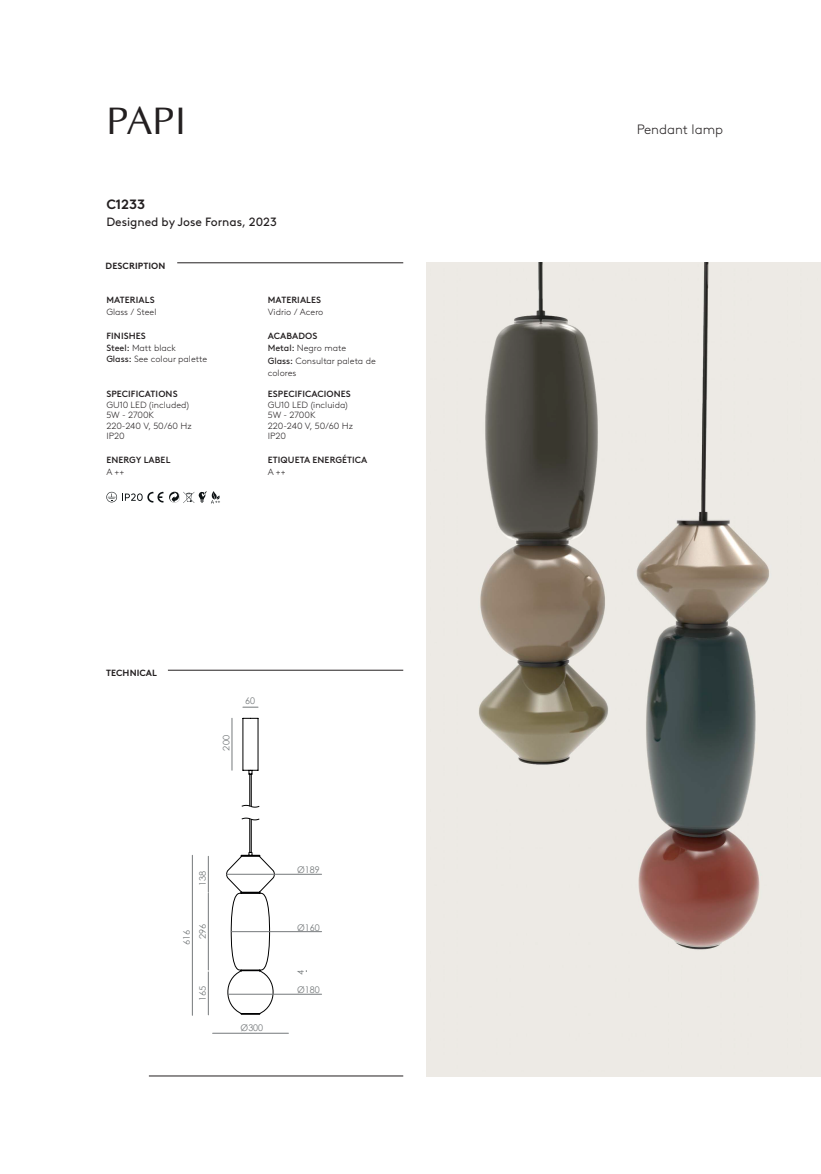
<style>
.page{position:relative;width:821px;height:1174px;background:#fff}
.page>*{position:absolute;margin:0;border:0;box-sizing:border-box;transform-origin:0 0}
.t1{font:39.15px "Optima";color:#231f20}
.t2{font:300 13.5px "Brown LL";color:#231f20}
.t3{font:700 13.5px "Brown LL";color:#231f20}
.t4{font:12px "Brown LL";color:#231f20}
.t5{font:9.15px "Century Gothic";color:#75797b}
.t6{font:300 9px/10.5px "Brown LL";color:#231f20}
.t7{font:500 9px "Brown LL";letter-spacing:.01em;color:#231f20}
.t8{font:700 9px "Brown LL";letter-spacing:.01em;color:#231f20}
.t9{font:9px "Century Gothic";color:#75797b}
.s1{font-weight:500}
.s2{font-weight:400}
</style>
<div class="page">
<img style="left:426px;top:263px;width:395px;height:813px">
<svg style="left:169px;top:491px;width:51px;height:12px"></svg>
<svg style="left:106px;top:491px;width:57px;height:12px"></svg>
<hr style="left:177px;top:262px;width:226px;height:1px;background:#231f20">
<hr style="left:168px;top:670px;width:235px;height:1px;background:#231f20">
<hr style="left:149px;top:1075px;width:254px;height:1px;background:#231f20">
<svg style="left:243px;top:707px;width:15px;height:1px"></svg>
<hr style="left:208px;top:856px;width:1px;height:36px;background:#75797b">
<hr style="left:208px;top:893px;width:1px;height:77px;background:#75797b">
<hr style="left:208px;top:972px;width:1px;height:42px;background:#75797b">
<hr style="left:192px;top:855px;width:1px;height:160px;background:#75797b">
<svg style="left:226px;top:717px;width:52px;height:298px"></svg>
<hr style="left:227px;top:874px;width:94px;height:1px;background:#75797b">
<hr style="left:231px;top:931px;width:90px;height:1px;background:#75797b">
<hr style="left:228px;top:993px;width:93px;height:1px;background:#75797b">
<hr style="left:213px;top:1032px;width:75px;height:1px;background:#75797b">
<h1 class="t1" style="left:106px;top:91px;width:81px">PAPI</h1>
<h2 class="t3" style="left:106px;top:194px;width:40px">C1233</h2>
<h3 class="t4" style="left:106px;top:213px;width:172px">Designed by Jose Fornas, 2023</h3>
<p class="t8" style="left:106px;top:259px;width:61px">DESCRIPTION</p>
<p class="t7" style="left:106px;top:293px;width:50px">MATERIALS</p>
<p class="t6" style="left:106px;top:306px;width:52px">Glass / Steel</p>
<p class="t6" style="left:106px;top:329px;width:71px;line-height:12px"><span class="s1">FINISHES<br></span><span class="s2">Steel:</span> Matt black</p>
<p class="t6" style="left:106px;top:353px;width:102px"><span class="s2">Glass:</span> See colour palette</p>
<p class="t7" style="left:106px;top:387px;width:73px">SPECIFICATIONS</p>
<p class="t6" style="left:106px;top:399px;width:87px">GU10 LED (included)<br>5W - 2700K<br>220-240 V, 50/60 Hz<br>IP20</p>
<p class="t7" style="left:106px;top:453px;width:66px">ENERGY LABEL</p>
<p class="t6" style="left:106px;top:466px;width:19px">A ++</p>
<p class="t7" style="left:268px;top:293px;width:55px">MATERIALES</p>
<p class="t6" style="left:268px;top:306px;width:57px">Vidrio / Acero</p>
<p class="t6" style="left:268px;top:329px;width:80px;line-height:12px"><span class="s1">ACABADOS<br></span><span class="s2">Metal:</span> Negro mate</p>
<p class="t6" style="left:268px;top:354px;width:109px;line-height:12px"><span class="s2">Glass:</span> Consultar paleta de colores</p>
<p class="t7" style="left:268px;top:387px;width:85px">ESPECIFICACIONES</p>
<p class="t6" style="left:268px;top:399px;width:87px">GU10 LED (incluida)<br>5W - 2700K<br>220-240 V, 50/60 Hz<br>IP20</p>
<p class="t7" style="left:268px;top:453px;width:101px">ETIQUETA ENERGÉTICA</p>
<p class="t6" style="left:268px;top:466px;width:19px">A ++</p>
<p class="t8" style="left:106px;top:666px;width:52px">TECHNICAL</p>
<p class="t9" style="left:220px;top:750px;width:17px;rotate:-90deg">200</p>
<p class="t5" style="left:245px;top:694px;width:11px">60</p>
<p class="t9" style="left:196px;top:886px;width:17px;rotate:-90deg">138</p>
<p class="t9" style="left:180px;top:944px;width:17px;rotate:-90deg">616</p>
<p class="t9" style="left:196px;top:938px;width:17px;rotate:-90deg">296</p>
<p class="t9" style="left:196px;top:1001px;width:17px;rotate:-90deg">165</p>
<p class="t5" style="left:241px;top:1021px;width:24px">Ø300</p>
<p class="t5" style="left:297px;top:863px;width:24px">Ø189</p>
<p class="t5" style="left:297px;top:920px;width:24px">Ø160</p>
<p class="t9" style="left:294px;top:975px;width:7px;rotate:-90deg">4</p>
<p class="t5" style="left:297px;top:983px;width:24px">Ø180</p>
<h2 class="t2" style="left:636px;top:120px;width:88px">Pendant lamp</h2>
</div>
